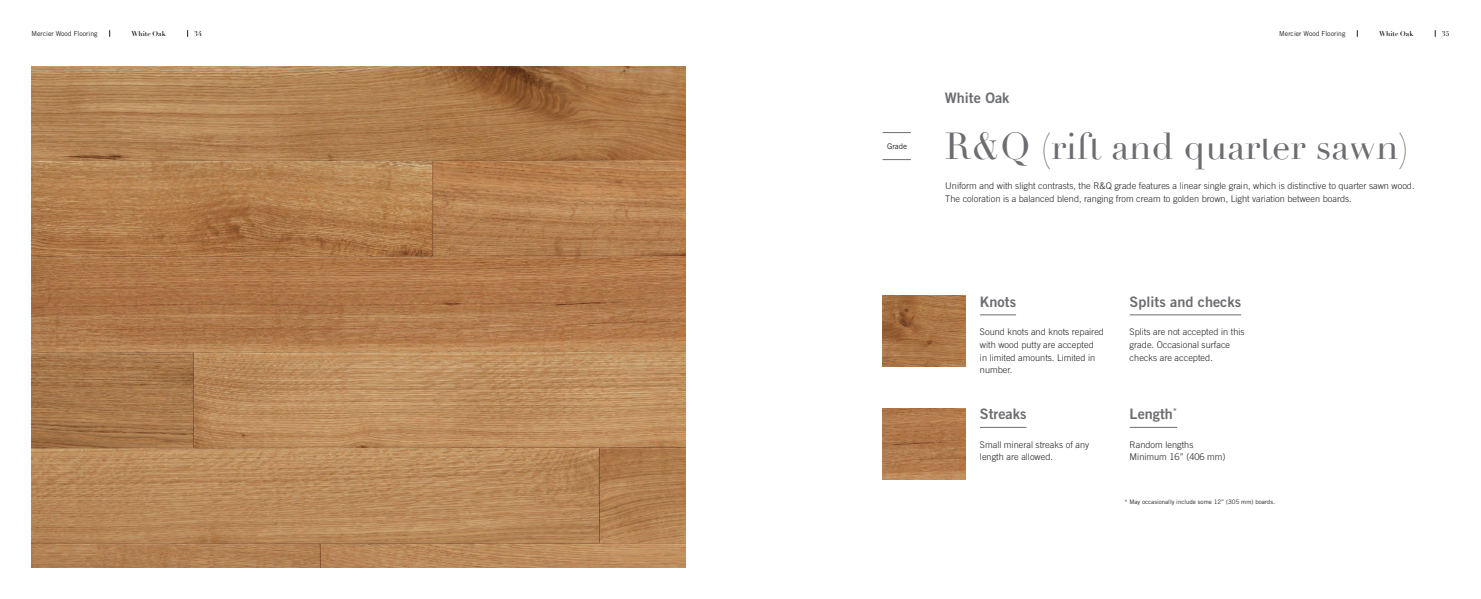
<style>
.page{position:relative;width:1481px;height:599px;background:#fff}
.page>*{position:absolute;margin:0;border:0;box-sizing:border-box;transform-origin:0 0}
.Sélect_et_meilleurs{font:36.75px "Didot";color:#6c6d70}
.Titres_soulignés{font:14.44px "Trade Gothic Bold Two";color:#6c6d70}
.Titre_p2{font:14.44px "Trade Gothic Bold Two";color:#6c6d70}
.Texte_courant_1{font:300 9.19px/12.7px "Trade Gothic";color:#231f20}
.Texte_courant_page_2{font:300 9.19px "Trade Gothic";color:#231f20}
.Texte_graphiques_bas{font:7.88px "Trade Gothic";color:#231f20}
.Planchers_Mercier{font:6.83px "Trade Gothic";color:#231f20}
.Titre_master{font:700 6.83px "Didot";color:#231f20}
.Folio_master{font:700 6.83px "Didot";color:#231f20}
.Texte_courant_1-2{font:6.12px "Trade Gothic";color:#231f20}
</style>
<div class="page">
<img style="left:32px;top:67px;width:653px;height:500px">
<hr style="left:980px;top:314px;width:36px;height:1px;background:#6c6d70">
<hr style="left:980px;top:427px;width:46px;height:1px;background:#6c6d70">
<hr style="left:1129px;top:314px;width:112px;height:1px;background:#6c6d70">
<hr style="left:1129px;top:427px;width:48px;height:1px;background:#6c6d70">
<img style="left:882px;top:295px;width:83px;height:71px">
<img style="left:882px;top:408px;width:83px;height:71px">
<svg style="left:882px;top:132px;width:29px;height:1px"></svg>
<svg style="left:882px;top:159px;width:29px;height:1px"></svg>
<p class="Planchers_Mercier" style="left:32px;top:29px;width:68px">Mercier Wood Flooring</p>
<p class="Titre_master" style="left:131px;top:29px;width:36px">White Oak</p>
<p class="Folio_master" style="left:194px;top:29px;width:9px">34</p>
<p class="Planchers_Mercier" style="left:1279px;top:29px;width:68px">Mercier Wood Flooring</p>
<p class="Titre_master" style="left:1379px;top:29px;width:36px">White Oak</p>
<p class="Folio_master" style="left:1441px;top:29px;width:9px">35</p>
<p class="Texte_graphiques_bas" style="left:887px;top:142px;width:22px">Grade</p>
<p class="Titre_p2" style="left:945px;top:88px;width:66px">White Oak</p>
<p class="Sélect_et_meilleurs" style="left:945px;top:124px;width:465px">R&amp;Q (rift and quarter sawn)</p>
<p class="Texte_courant_page_2" style="left:945px;top:180px;width:471px">Uniform and with slight contrasts, the R&amp;Q grade features a linear single grain, which is distinctive to quarter sawn wood.</p>
<p class="Texte_courant_page_2" style="left:945px;top:193px;width:408px">The coloration is a balanced blend, ranging from cream to golden brown, Light variation between boards.</p>
<p class="Titres_soulignés" style="left:980px;top:292px;width:38px">Knots</p>
<p class="Texte_courant_1" style="left:980px;top:325px;width:126px">Sound knots and knots repaired with wood putty are accepted<br>in limited amounts. Limited in number.</p>
<p class="Titres_soulignés" style="left:980px;top:405px;width:48px">Streaks</p>
<p class="Texte_courant_1" style="left:980px;top:438px;width:111px">Small mineral streaks of any length are allowed.</p>
<p class="Titres_soulignés" style="left:1129px;top:292px;width:113px">Splits and checks</p>
<p class="Texte_courant_1" style="left:1129px;top:325px;width:116px">Splits are not accepted in this grade. Occasional surface checks are accepted.</p>
<p class="Titres_soulignés" style="left:1129px;top:405px;width:49px">Length<sup>*</sup></p>
<p class="Texte_courant_1" style="left:1129px;top:438px;width:97px">Random lengths<br>Minimum 16” (406 mm)</p>
<p class="Texte_courant_1-2" style="left:1124px;top:498px;width:152px">* May occasionally include some 12” (305 mm) boards.</p>
</div>
